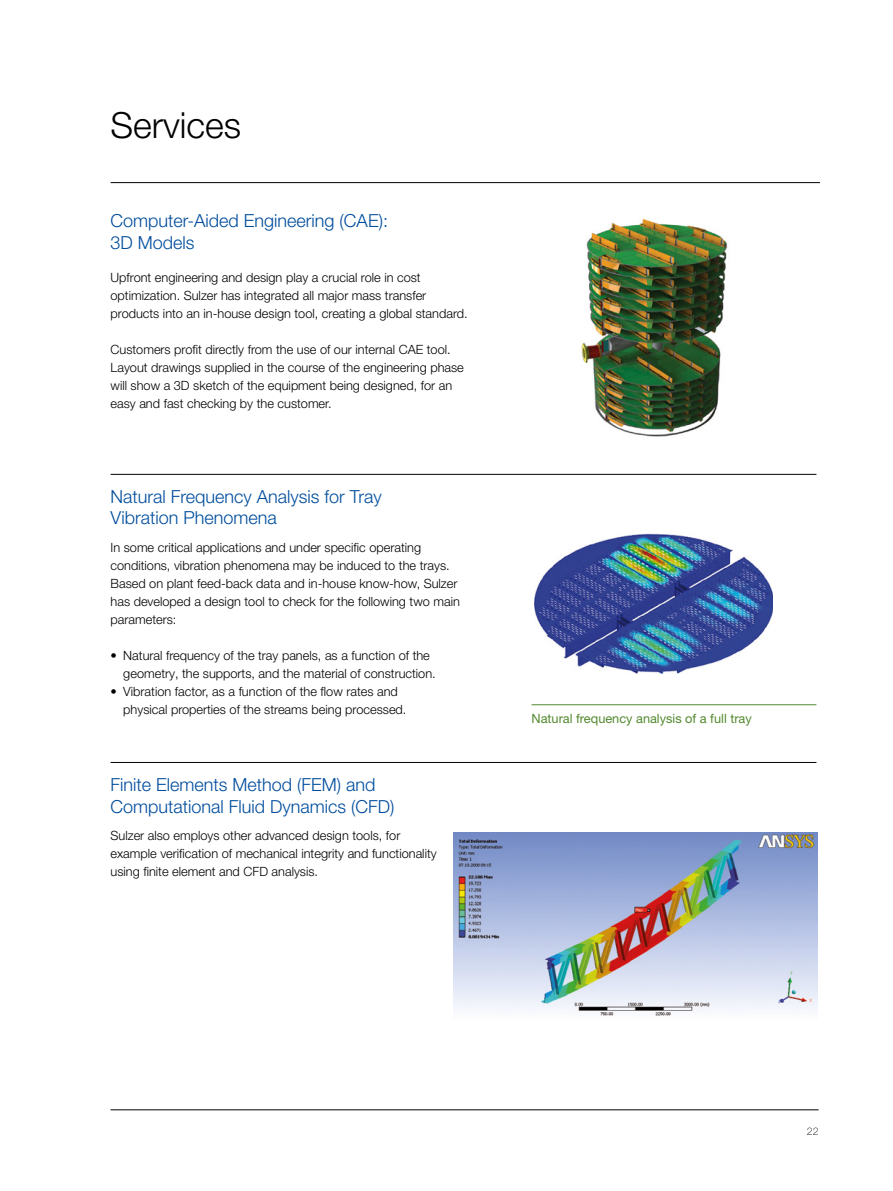
<style>
.page{position:relative;width:893px;height:1191px;background:#fff}
.page>*{position:absolute;margin:0;border:0;box-sizing:border-box;transform-origin:0 0}
.t1{font:300 36px "Helvetica Neue LT Pro";color:#000}
.Product_subtitle{font:300 18px/21.6px "Helvetica Neue LT Pro";color:#004d9d}
.Body_text_8_5pt{font:300 12.75px/18px "Helvetica Neue LT Pro";color:#000}
.t2{font:12.75px "Helvetica Neue LT Pro";color:#53892e}
.t3{font:100 10.5px "Helvetica Neue LT Pro";color:#000}
</style>
<div class="page">
<hr style="left:111px;top:1109px;width:708px;height:1px;background:#000">
<hr style="left:111px;top:182px;width:709px;height:1px;background:#000">
<hr style="left:111px;top:474px;width:705px;height:1px;background:#000">
<hr style="left:111px;top:762px;width:705px;height:1px;background:#000">
<img style="left:454px;top:832px;width:363px;height:184px">
<img style="left:581px;top:218px;width:147px;height:219px">
<img style="left:535px;top:534px;width:237px;height:139px">
<hr style="left:531px;top:704px;width:285px;height:1px;background:#53892e">
<p class="t1" style="left:111px;top:103px;width:132px">Services</p>
<p class="Product_subtitle" style="left:111px;top:210px;width:279px">Computer-Aided Engineering (CAE):<br>3D Models</p>
<p class="Body_text_8_5pt" style="left:111px;top:268px;width:312px">Upfront engineering and design play a crucial role in cost</p>
<p class="Body_text_8_5pt" style="left:111px;top:286px;width:317px">optimization. Sulzer has integrated all major mass transfer</p>
<p class="Body_text_8_5pt" style="left:111px;top:304px;width:359px">products into an in-house design tool, creating a global standard.</p>
<p class="Body_text_8_5pt" style="left:111px;top:340px;width:342px">Customers profit directly from the use of our internal CAE tool.</p>
<p class="Body_text_8_5pt" style="left:111px;top:358px;width:355px">Layout drawings supplied in the course of the engineering phase</p>
<p class="Body_text_8_5pt" style="left:111px;top:376px;width:343px">will show a 3D sketch of the equipment being designed, for an</p>
<p class="Body_text_8_5pt" style="left:111px;top:394px;width:223px">easy and fast checking by the customer.</p>
<p class="Product_subtitle" style="left:111px;top:485px;width:273px">Natural Frequency Analysis for Tray<br>Vibration Phenomena</p>
<p class="Body_text_8_5pt" style="left:111px;top:538px;width:312px">In some critical applications and under specific operating</p>
<p class="Body_text_8_5pt" style="left:111px;top:556px;width:341px">conditions, vibration phenomena may be induced to the trays.</p>
<p class="Body_text_8_5pt" style="left:111px;top:574px;width:348px">Based on plant feed-back data and in-house know-how, Sulzer</p>
<p class="Body_text_8_5pt" style="left:111px;top:592px;width:351px">has developed a design tool to check for the following two main</p>
<p class="Body_text_8_5pt" style="left:111px;top:610px;width:67px">parameters:</p>
<p class="Body_text_8_5pt" style="left:123px;top:646px;width:314px;text-indent:-13px">• Natural frequency of the tray panels, as a function of the geometry, the supports, and the material of construction.</p>
<p class="Body_text_8_5pt" style="left:123px;top:682px;width:285px;text-indent:-13px">• Vibration factor, as a function of the flow rates and physical properties of the streams being processed.</p>
<p class="Product_subtitle" style="left:111px;top:773px;width:286px">Finite Elements Method (FEM) and<br>Computational Fluid Dynamics (CFD)</p>
<p class="Body_text_8_5pt" style="left:111px;top:826px;width:328px">Sulzer also employs other advanced design tools, for example verification of mechanical integrity and functionality using finite element and CFD analysis.</p>
<p class="t2" style="left:531px;top:710px;width:222px">Natural frequency analysis of a full tray</p>
<p class="t3" style="left:807px;top:1124px;width:13px">22</p>
</div>
